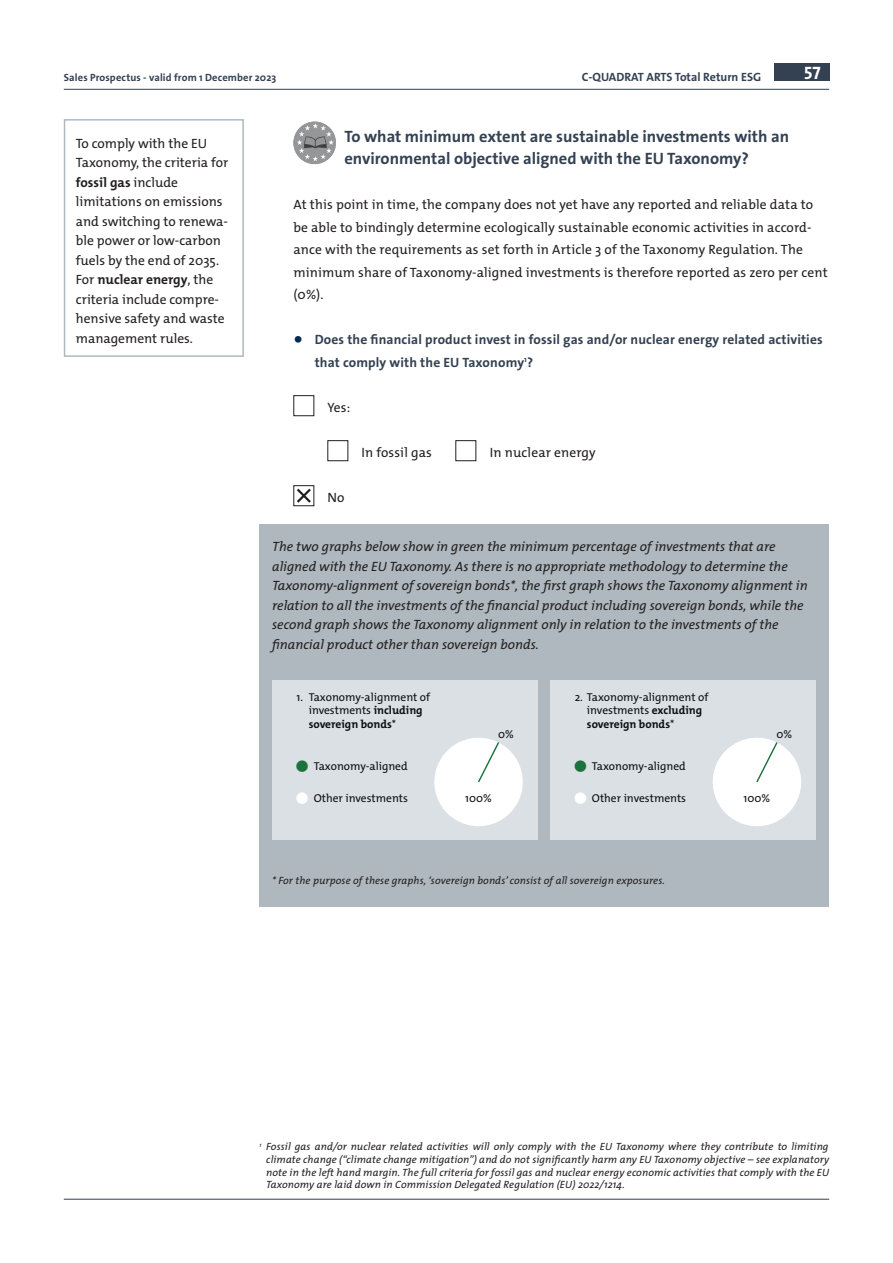
<style>
.page{position:relative;width:893px;height:1263px;background:#fff}
.page>*{position:absolute;margin:0;border:0;box-sizing:border-box;transform-origin:0 0}
.t1{font:18px "The Sans HP7 Bld";color:#fff}
.t2{font:16.5px/22.5px "The Sans HP7 Bld";color:#334152}
.t3{font:13.5px/19.5px "The Mix HP5 Plain";letter-spacing:.01em;color:#231f20}
.t4{font:13.5px/19.5px "The Mix HP5 Plain IT";color:#231f20}
.t5{font:13.5px/22.5px "The Sans HP7 Bld";letter-spacing:.01em;color:#334152}
.t6{font:13.5px "The Mix HP7 Bld";color:#231f20}
.t7{font:12px "The Sans HP7 Bld";color:#334152}
.t8{font:11.4px/13.8px "The Mix HP5 Plain";color:#0c0f10;text-align:center}
.t9{font:11.4px "The Mix HP7 Bld";color:#0c0f10}
.t10{font:10.5px/12.8px "The Mix HP5 Plain IT";letter-spacing:.01em;color:#231f20;text-align:justify}
.t11{font:10.5px "The Sans HP7 Bld";letter-spacing:.015em;color:#334152}
.s1{font-family:"The Mix HP5 Plain"}
.s2{font-family:"The Mix HP7 Bld";font-size:22.5px;color:#002953}
.s3{font-family:"The Mix HP7 Bld"}
</style>
<div class="page">
<hr style="left:64px;top:89px;width:765px;height:1px;background:#334152">
<div style="left:774px;top:64px;width:55px;height:17px;background:#334152"></div>
<hr style="left:64px;top:1199px;width:765px;height:1px;background:#334152">
<svg style="left:293px;top:122px;width:43px;height:42px"></svg>
<div style="left:259px;top:524px;width:570px;height:383px;background:#aeb8be"></div>
<div style="left:550px;top:680px;width:266px;height:159px;background:#dbe0e4"></div>
<div style="left:272px;top:680px;width:266px;height:159px;background:#dbe0e4"></div>
<div style="left:434px;top:738px;width:89px;height:88px;background:#fff;border-radius:44px"></div>
<svg style="left:478px;top:740px;width:21px;height:43px"></svg>
<div style="left:713px;top:738px;width:88px;height:88px;background:#fff;border-radius:44px"></div>
<svg style="left:756px;top:740px;width:23px;height:43px"></svg>
<svg style="left:293px;top:395px;width:22px;height:21px"></svg>
<svg style="left:327px;top:440px;width:22px;height:21px"></svg>
<svg style="left:455px;top:440px;width:22px;height:21px"></svg>
<svg style="left:293px;top:485px;width:22px;height:21px"></svg>
<div style="left:64px;top:119px;width:180px;height:238px;border:2px solid #afbabf"></div>
<p class="t11" style="left:64px;top:70px;width:214px">Sales Prospectus - valid from 1 December 2023</p>
<p class="t7" style="left:582px;top:69px;width:181px">C-QUADRAT ARTS Total Return ESG</p>
<h1 class="t1" style="left:804px;top:61px;width:18px">57</h1>
<p class="t3" style="left:76px;top:133px;width:154px">To comply with the EU<br>Taxonomy, the criteria for</p>
<p class="t6" style="left:76px;top:173px;width:104px">fossil gas <span class="s1">include</span></p>
<p class="t3" style="left:76px;top:192px;width:153px">limitations on emissions and switching to renewa&shy;ble power or low-carbon fuels by the end of 2035.</p>
<p class="t6" style="left:76px;top:271px;width:139px"><span class="s1">For</span> nuclear energy<span class="s1">, the</span></p>
<p class="t3" style="left:76px;top:289px;width:150px">criteria include compre&shy;hensive safety and waste management rules.</p>
<p class="t2" style="left:344px;top:125px;width:446px">To what minimum extent are sustainable investments with an environmental objective aligned with the EU Taxonomy?</p>
<p class="t3" style="left:293px;top:193px;width:536px;line-height:22.5px">At this point in time, the company does not yet have any reported and reliable data to be able to bindingly determine ecologically sustainable economic activities in accord&shy;ance with the requirements as set forth in Article 3 of the Taxonomy Regulation. The minimum share of Taxonomy-aligned investments is therefore reported as zero per cent (0%).</p>
<p class="t5" style="left:315px;top:328px;width:510px;text-indent:-21px"><span class="s2">•</span> Does the financial product invest in fossil gas and/or nuclear energy related activities that comply with the EU Taxonomy<sup>1</sup>?</p>
<p class="t3" style="left:327px;top:397px;width:25px">Yes:</p>
<p class="t3" style="left:361px;top:442px;width:72px">In fossil gas</p>
<p class="t3" style="left:490px;top:442px;width:107px">In nuclear energy</p>
<p class="t3" style="left:327px;top:487px;width:19px">No</p>
<p class="t4" style="left:272px;top:537px;width:537px">The two graphs below show in green the minimum percentage of investments that are aligned with the EU Taxonomy. As there is no appropriate methodology to determine the Taxonomy-alignment of sovereign bonds*, the first graph shows the Taxonomy alignment in relation to all the investments of the financial product including sovereign bonds, while the second graph shows the Taxonomy alignment only in relation to the investments of the financial product other than sovereign bonds.</p>
<p class="t8" style="left:297px;top:690px;width:135px">1. Taxonomy-alignment of investments <span class="s3">including</span></p>
<p class="t9" style="left:309px;top:717px;width:89px">sovereign bonds<span class="s1">*</span></p>
<p class="t8" style="left:314px;top:759px;width:95px">Taxonomy-aligned</p>
<p class="t8" style="left:314px;top:791px;width:96px">Other investments</p>
<p class="t8" style="left:498px;top:727px;width:17px">0%</p>
<p class="t8" style="left:575px;top:690px;width:135px">2. Taxonomy-alignment of investments <span class="s3">excluding</span></p>
<p class="t9" style="left:587px;top:717px;width:89px">sovereign bonds<span class="s1">*</span></p>
<p class="t8" style="left:592px;top:760px;width:95px">Taxonomy-aligned</p>
<p class="t8" style="left:465px;top:791px;width:28px">100%</p>
<p class="t8" style="left:592px;top:791px;width:96px">Other investments</p>
<p class="t10" style="left:272px;top:874px;width:394px">* For the purpose of these graphs, ‘sovereign bonds’ consist of all sovereign exposures.</p>
<p class="t8" style="left:776px;top:727px;width:17px">0%</p>
<p class="t8" style="left:744px;top:791px;width:28px">100%</p>
<p class="t10" style="left:266px;top:1140px;width:564px;text-indent:-7px"><sup>1</sup> Fossil gas and/or nuclear related activities will only comply with the EU Taxonomy where they contribute to limiting climate change (“climate change mitigation”) and do not significantly harm any EU Taxonomy objective – see explanatory note in the left hand margin. The full criteria for fossil gas and nuclear energy economic activities that comply with the EU Taxonomy are laid down in Commission Delegated Regulation (EU) 2022/1214.</p>
</div>
